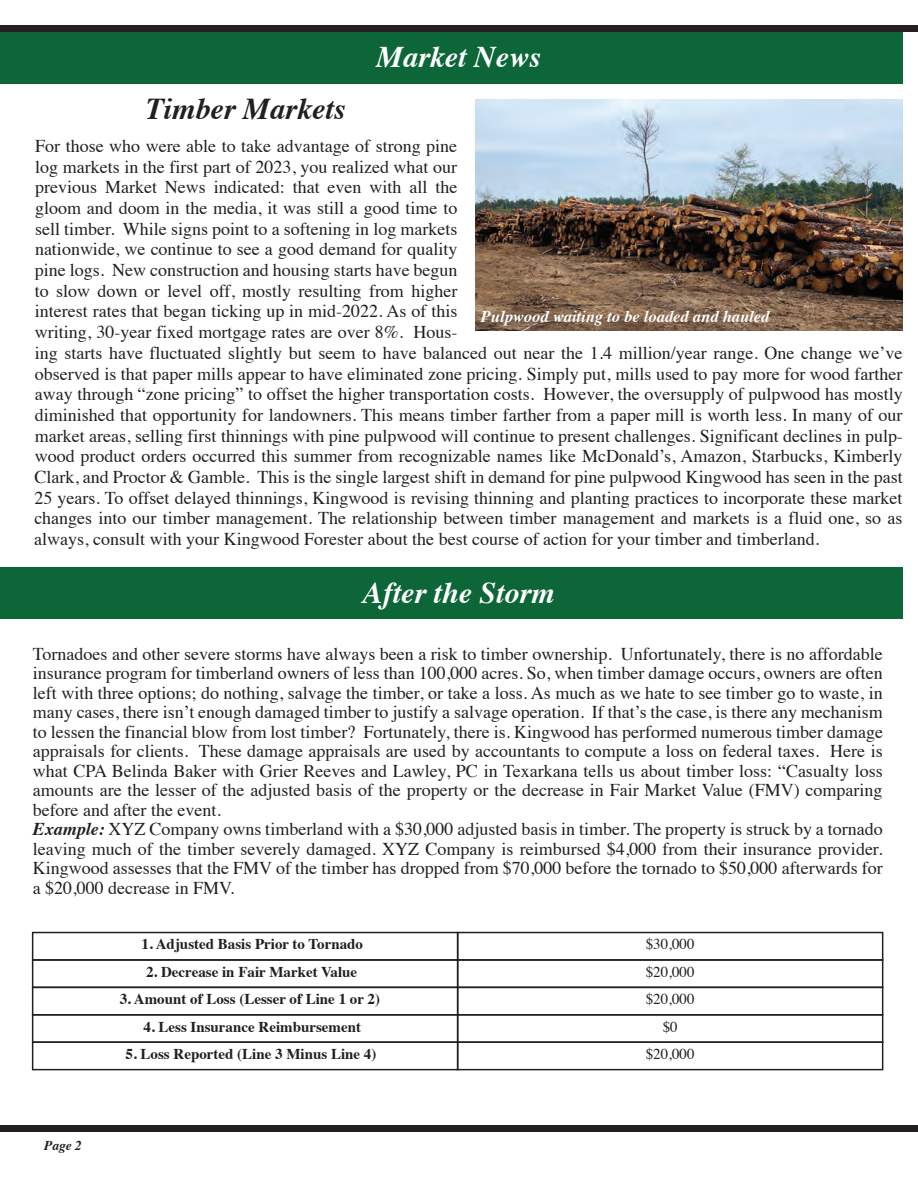
<style>
.page{position:relative;width:918px;height:1188px;background:#fff}
.page>*{position:absolute;margin:0;border:0;box-sizing:border-box;transform-origin:0 0}
.t1{font:italic 700 30.3px "Times";color:#231f20}
.t2{font:italic 700 30px "Times";color:#fff}
.t3{font:18px/20.7px "Times";color:#231f20}
.t4{font:italic 700 16.5px "Times";color:#fff}
.t5{font:700 15px "Times";color:#231f20}
.t6{font:15px/27.5px "Times";color:#231f20;text-align:center}
.t7{font:italic 700 13.5px "Times";color:#231f20}
.s1{font-weight:700;font-style:italic}
</style>
<div class="page">
<div style="left:0;top:1125px;width:918px;height:6px;background:#231f20"></div>
<div style="left:0;top:25px;width:918px;height:7px;background:#231f20"></div>
<div style="left:0;top:32px;width:903px;height:52px;background:#0c6638"></div>
<div style="left:32px;top:932px;width:426px;height:29px;border:2px solid #231f20"></div>
<div style="left:32px;top:959px;width:426px;height:29px;border:2px solid #231f20"></div>
<div style="left:32px;top:987px;width:426px;height:29px;border:2px solid #231f20"></div>
<div style="left:32px;top:1014px;width:426px;height:29px;border:2px solid #231f20"></div>
<div style="left:32px;top:1041px;width:426px;height:29px;border:2px solid #231f20"></div>
<div style="left:457px;top:932px;width:426px;height:29px;border:2px solid #231f20"></div>
<div style="left:457px;top:959px;width:426px;height:29px;border:2px solid #231f20"></div>
<div style="left:457px;top:987px;width:426px;height:29px;border:2px solid #231f20"></div>
<div style="left:457px;top:1014px;width:426px;height:29px;border:2px solid #231f20"></div>
<div style="left:457px;top:1041px;width:426px;height:29px;border:2px solid #231f20"></div>
<img style="left:475px;top:99px;width:428px;height:231px">
<div style="left:0;top:567px;width:903px;height:52px;background:#0c6638"></div>
<h1 class="t1" style="left:146px;top:80px;width:201px">Timber Markets</h1>
<h2 class="t2" style="left:377px;top:29px;width:166px">Market News</h2>
<p class="t3" style="left:34px;top:134px;width:870px">For those who were able to take advantage of strong pine<br>log markets in the first part of 2023, you realized what our<br>previous Market News indicated: that even with all the<br>gloom and doom in the media, it was still a good time to<br>sell timber. While signs point to a softening in log markets<br>nationwide, we continue to see a good demand for quality<br>pine logs. New construction and housing starts have begun<br>to slow down or level off, mostly resulting from higher<br>interest rates that began ticking up in mid-2022. As of this<br>writing, 30-year fixed mortgage rates are over 8%. Hous-<br>ing starts have fluctuated slightly but seem to have balanced out near the 1.4 million/year range. One change we’ve observed is that paper mills appear to have eliminated zone pricing. Simply put, mills used to pay more for wood farther away through “zone pricing” to offset the higher transportation costs. However, the oversupply of pulpwood has mostly diminished that opportunity for landowners. This means timber farther from a paper mill is worth less. In many of our market areas, selling first thinnings with pine pulpwood will continue to present challenges. Significant declines in pulp&shy;wood product orders occurred this summer from recognizable names like McDonald’s, Amazon, Starbucks, Kimberly Clark, and Proctor &amp; Gamble. This is the single largest shift in demand for pine pulpwood Kingwood has seen in the past 25 years. To offset delayed thinnings, Kingwood is revising thinning and planting practices to incorporate these market changes into our timber management. The relationship between timber management and markets is a fluid one, so as always, consult with your Kingwood Forester about the best course of action for your timber and timberland.</p>
<p class="t4" style="left:481px;top:301px;width:290px">Pulpwood waiting to be loaded and hauled</p>
<h2 class="t2" style="left:363px;top:565px;width:193px">After the Storm</h2>
<p class="t3" style="left:33px;top:642px;width:852px;line-height:19.5px">Tornadoes and other severe storms have always been a risk to timber ownership. Unfortunately, there is no affordable insurance program for timberland owners of less than 100,000 acres. So, when timber damage occurs, owners are often left with three options; do nothing, salvage the timber, or take a loss. As much as we hate to see timber go to waste, in many cases, there isn’t enough damaged timber to justify a salvage operation. If that’s the case, is there any mechanism to lessen the financial blow from lost timber? Fortunately, there is. Kingwood has performed numerous timber damage appraisals for clients. These damage appraisals are used by accountants to compute a loss on federal taxes. Here is what CPA Belinda Baker with Grier Reeves and Lawley, PC in Texarkana tells us about timber loss: “Casualty loss amounts are the lesser of the adjusted basis of the property or the decrease in Fair Market Value (FMV) comparing before and after the event.<br><span class="s1">Example:</span> XYZ Company owns timberland with a $30,000 adjusted basis in timber. The property is struck by a tornado leaving much of the timber severely damaged. XYZ Company is reimbursed $4,000 from their insurance provider.<br>Kingwood assesses that the FMV of the timber has dropped from $70,000 before the tornado to $50,000 afterwards for a $20,000 decrease in FMV.</p>
<p class="t7" style="left:44px;top:1133px;width:39px">Page 2</p>
<p class="t5" style="left:142px;top:930px;width:223px">1. Adjusted Basis Prior to Tornado</p>
<p class="t5" style="left:146px;top:957px;width:213px">2. Decrease in Fair Market Value</p>
<p class="t5" style="left:120px;top:985px;width:262px">3. Amount of Loss (Lesser of Line 1 or 2)</p>
<p class="t5" style="left:144px;top:1012px;width:219px">4. Less Insurance Reimbursement</p>
<p class="t5" style="left:126px;top:1040px;width:252px">5. Loss Reported (Line 3 Minus Line 4)</p>
<p class="t6" style="left:646px;top:929px;width:50px">$30,000 $20,000 $20,000 $0 $20,000</p>
</div>
